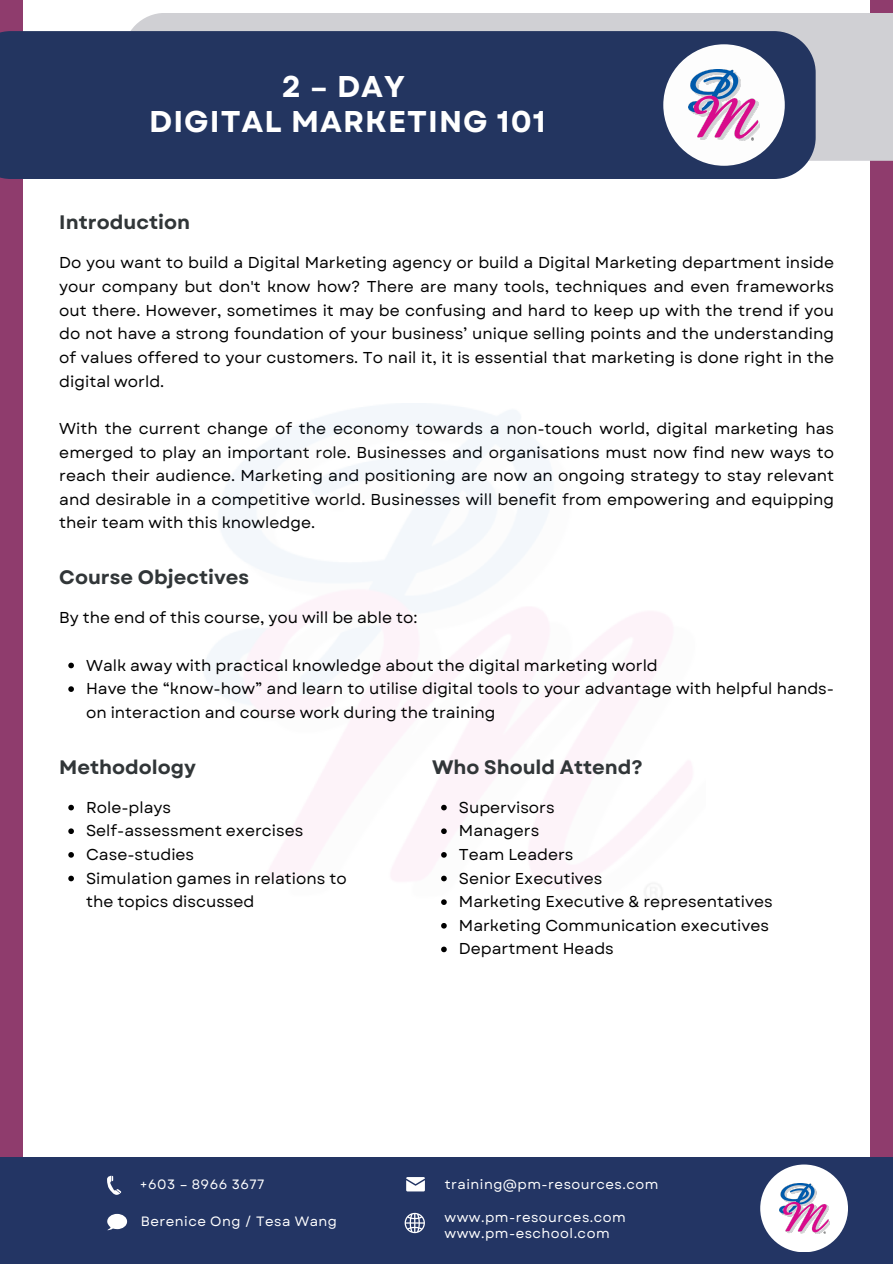
<style>
.page{position:relative;width:893px;height:1264px;background:#fff}
.page>*{position:absolute;margin:0;border:0;box-sizing:border-box;transform-origin:0 0}
.t1{font:700 30px "Garet";letter-spacing:.035em;color:#fff}
.t2{font:700 19.5px "Garet";color:#313638}
.t3{font:15.75px/23.7px "Garet";color:#000;text-align:justify}
.t4{font:13.5px "Garet";letter-spacing:.035em;color:#fff}
</style>
<div class="page">
<div style="left:0;top:0;width:892px;height:1156px;background:#8f3c6d"></div>
<div style="left:23px;top:0;width:846px;height:1214px;background:#fff"></div>
<div style="left:131px;top:13px;width:761px;height:148px;background:#d0d0d4"></div>
<div style="left:0;top:31px;width:815px;height:148px;background:#233560"></div>
<img style="left:204px;top:404px;width:488px;height:500px">
<div style="left:663px;top:44px;width:121px;height:122px;background:#fdfdfd;border-radius:50%"></div>
<img style="left:688px;top:70px;width:71px;height:70px">
<svg style="left:68px;top:662px;width:6px;height:6px"></svg>
<svg style="left:68px;top:686px;width:6px;height:6px"></svg>
<svg style="left:68px;top:804px;width:6px;height:6px"></svg>
<svg style="left:68px;top:828px;width:6px;height:6px"></svg>
<svg style="left:68px;top:852px;width:6px;height:5px"></svg>
<svg style="left:68px;top:875px;width:6px;height:6px"></svg>
<svg style="left:441px;top:804px;width:5px;height:6px"></svg>
<svg style="left:441px;top:828px;width:5px;height:6px"></svg>
<svg style="left:441px;top:852px;width:5px;height:5px"></svg>
<svg style="left:441px;top:875px;width:5px;height:6px"></svg>
<svg style="left:441px;top:899px;width:5px;height:6px"></svg>
<svg style="left:441px;top:923px;width:5px;height:5px"></svg>
<svg style="left:441px;top:946px;width:5px;height:6px"></svg>
<div style="left:0;top:1156px;width:892px;height:107px;background:#233564"></div>
<div style="left:760px;top:1164px;width:87px;height:88px;background:#fff;border-radius:50%"></div>
<img style="left:779px;top:1183px;width:50px;height:50px">
<svg style="left:107px;top:1175px;width:14px;height:19px"></svg>
<svg style="left:107px;top:1213px;width:20px;height:17px"></svg>
<svg style="left:406px;top:1177px;width:19px;height:14px"></svg>
<svg style="left:404px;top:1212px;width:21px;height:21px"></svg>
<p class="t1" style="left:282px;top:65px;width:125px">2 – DAY</p>
<p class="t1" style="left:149px;top:100px;width:398px">DIGITAL MARKETING 101</p>
<p class="t2" style="left:59px;top:208px;width:132px">Introduction</p>
<p class="t3" style="left:59px;top:251px;width:776px">Do you want to build a Digital Marketing agency or build a Digital Marketing department inside your company but don't know how? There are many tools, techniques and even frameworks out there. However, sometimes it may be confusing and hard to keep up with the trend if you do not have a strong foundation of your business’ unique selling points and the understanding of values offered to your customers. To nail it, it is essential that marketing is done right in the digital world.</p>
<p class="t3" style="left:59px;top:416px;width:776px">With the current change of the economy towards a non-touch world, digital marketing has emerged to play an important role. Businesses and organisations must now find new ways to reach their audience. Marketing and positioning are now an ongoing strategy to stay relevant and desirable in a competitive world. Businesses will benefit from empowering and equipping their team with this knowledge.</p>
<p class="t2" style="left:59px;top:563px;width:191px">Course Objectives</p>
<p class="t3" style="left:59px;top:606px;width:359px">By the end of this course, you will be able to:</p>
<p class="t3" style="left:86px;top:653px;width:573px">Walk away with practical knowledge about the digital marketing world</p>
<p class="t3" style="left:86px;top:677px;width:749px">Have the “know-how” and learn to utilise digital tools to your advantage with helpful hands&shy;on interaction and course work during the training</p>
<p class="t2" style="left:59px;top:752px;width:138px">Methodology</p>
<p class="t3" style="left:86px;top:795px;width:86px">Role-plays</p>
<p class="t3" style="left:86px;top:819px;width:219px">Self-assessment exercises</p>
<p class="t3" style="left:86px;top:842px;width:110px">Case-studies</p>
<p class="t3" style="left:86px;top:866px;width:262px">Simulation games in relations to the topics discussed</p>
<p class="t2" style="left:432px;top:752px;width:212px">Who Should Attend?</p>
<p class="t3" style="left:459px;top:795px;width:97px">Supervisors</p>
<p class="t3" style="left:459px;top:819px;width:82px">Managers</p>
<p class="t3" style="left:459px;top:842px;width:116px">Team Leaders</p>
<p class="t3" style="left:459px;top:866px;width:145px">Senior Executives</p>
<p class="t3" style="left:459px;top:889px;width:315px">Marketing Executive &amp; representatives</p>
<p class="t3" style="left:459px;top:913px;width:312px">Marketing Communication executives</p>
<p class="t3" style="left:459px;top:937px;width:156px">Department Heads</p>
<p class="t4" style="left:140px;top:1174px;width:126px">+603 – 8966 3677</p>
<p class="t4" style="left:141px;top:1211px;width:198px">Berenice Ong / Tesa Wang</p>
<p class="t4" style="left:444px;top:1174px;width:215px">training@pm-resources.com</p>
<p class="t4" style="left:444px;top:1207px;width:183px">www.pm-resources.com</p>
<p class="t4" style="left:444px;top:1223px;width:167px">www.pm-eschool.com</p>
</div>
